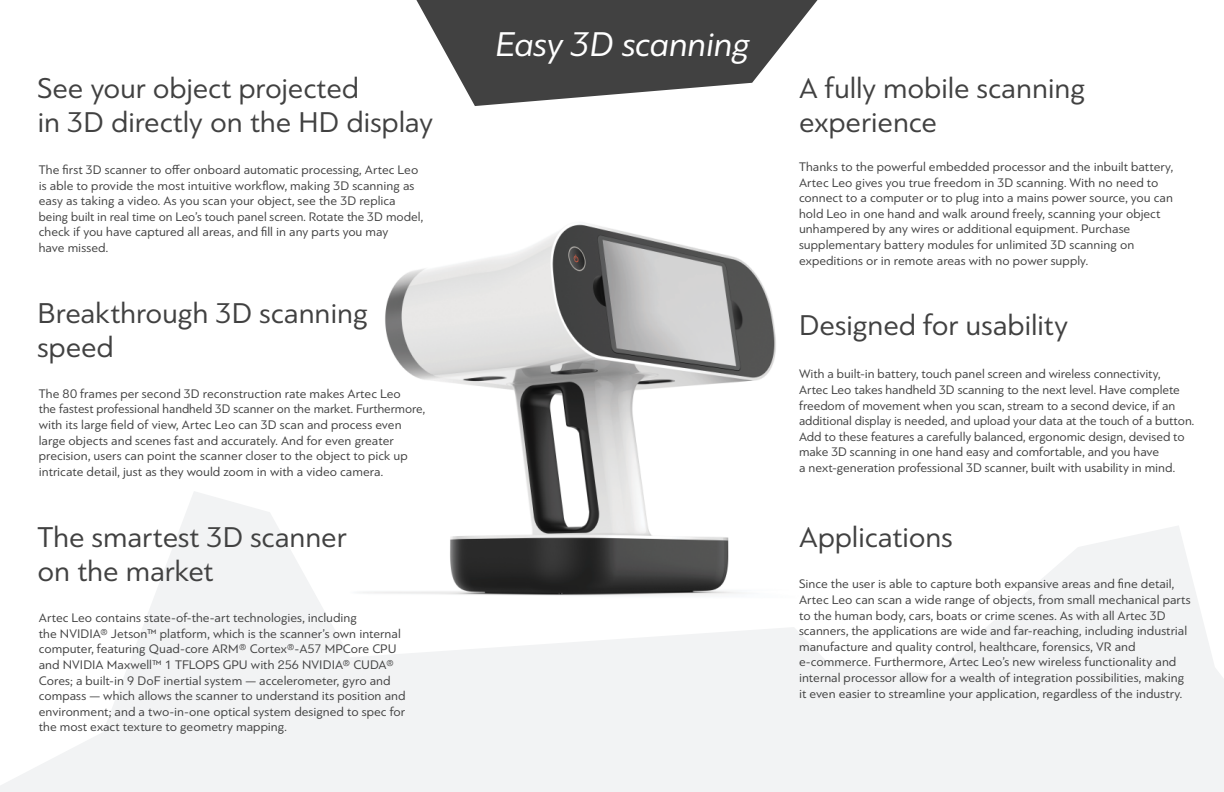
<style>
.page{position:relative;width:1224px;height:792px;background:#fff}
.page>*{position:absolute;margin:0;border:0;box-sizing:border-box;transform-origin:0 0}
.t1{font:italic 36px "PF Bague Sans Pro";letter-spacing:-.015em;color:#fff}
.t2{font:30px/34px "PF Bague Sans Pro";letter-spacing:-.005em;color:#414141}
.t3{font:13px/15.6px "PF Bague Sans Pro";color:#414141}
</style>
<div class="page">
<svg style="left:416px;top:0;width:402px;height:106px;fill:#414141"></svg>
<img style="left:385px;top:224px;width:391px;height:267px">
<svg style="left:0;top:491px;width:1224px;height:301px;fill:#f2f3f4"></svg>
<h1 class="t1" style="left:495px;top:24px;width:256px">Easy 3D scanning</h1>
<h2 class="t2" style="left:37px;top:71px;width:397px">See your object projected<br>in 3D directly on the HD display</h2>
<h2 class="t2" style="left:799px;top:71px;width:288px">A fully mobile scanning experience</h2>
<p class="t3" style="left:799px;top:159px;width:376px">Thanks to the powerful embedded processor and the inbuilt battery, Artec Leo gives you true freedom in 3D scanning. With no need to connect to a computer or to plug into a mains power source, you can hold Leo in one hand and walk around freely, scanning your object unhampered by any wires or additional equipment. Purchase supplementary battery modules for unlimited 3D scanning on expeditions or in remote areas with no power supply.</p>
<p class="t3" style="left:39px;top:162px;width:386px">The first 3D scanner to offer onboard automatic processing, Artec Leo is able to provide the most intuitive workflow, making 3D scanning as easy as taking a video. As you scan your object, see the 3D replica being built in real time on Leo’s touch panel screen. Rotate the 3D model, check if you have captured all areas, and fill in any parts you may<br>have missed.</p>
<h2 class="t2" style="left:37px;top:296px;width:332px">Breakthrough 3D scanning speed</h2>
<p class="t3" style="left:39px;top:386px;width:388px">The 80 frames per second 3D reconstruction rate makes Artec Leo<br>the fastest professional handheld 3D scanner on the market. Furthermore, with its large field of view, Artec Leo can 3D scan and process even large objects and scenes fast and accurately. And for even greater precision, users can point the scanner closer to the object to pick up intricate detail, just as they would zoom in with a video camera.</p>
<h2 class="t2" style="left:37px;top:520px;width:311px">The smartest 3D scanner on the market</h2>
<p class="t3" style="left:39px;top:610px;width:368px">Artec Leo contains state-of-the-art technologies, including<br>the NVIDIA® Jetson™ platform, which is the scanner’s own internal computer, featuring Quad-core ARM® Cortex®-A57 MPCore CPU and NVIDIA Maxwell™ 1 TFLOPS GPU with 256 NVIDIA® CUDA® Cores; a built-in 9 DoF inertial system — accelerometer, gyro and compass — which allows the scanner to understand its position and environment; and a two-in-one optical system designed to spec for the most exact texture to geometry mapping.</p>
<h2 class="t2" style="left:799px;top:308px;width:270px">Designed for usability</h2>
<p class="t3" style="left:799px;top:366px;width:397px">With a built-in battery, touch panel screen and wireless connectivity,<br>Artec Leo takes handheld 3D scanning to the next level. Have complete freedom of movement when you scan, stream to a second device, if an additional display is needed, and upload your data at the touch of a button.<br>Add to these features a carefully balanced, ergonomic design, devised to make 3D scanning in one hand easy and comfortable, and you have<br>a next-generation professional 3D scanner, built with usability in mind.</p>
<h2 class="t2" style="left:799px;top:520px;width:155px">Applications</h2>
<p class="t3" style="left:799px;top:576px;width:393px">Since the user is able to capture both expansive areas and fine detail, Artec Leo can scan a wide range of objects, from small mechanical parts to the human body, cars, boats or crime scenes. As with all Artec 3D scanners, the applications are wide and far-reaching, including industrial manufacture and quality control, healthcare, forensics, VR and e-commerce. Furthermore, Artec Leo’s new wireless functionality and internal processor allow for a wealth of integration possibilities, making it even easier to streamline your application, regardless of the industry.</p>
</div>
